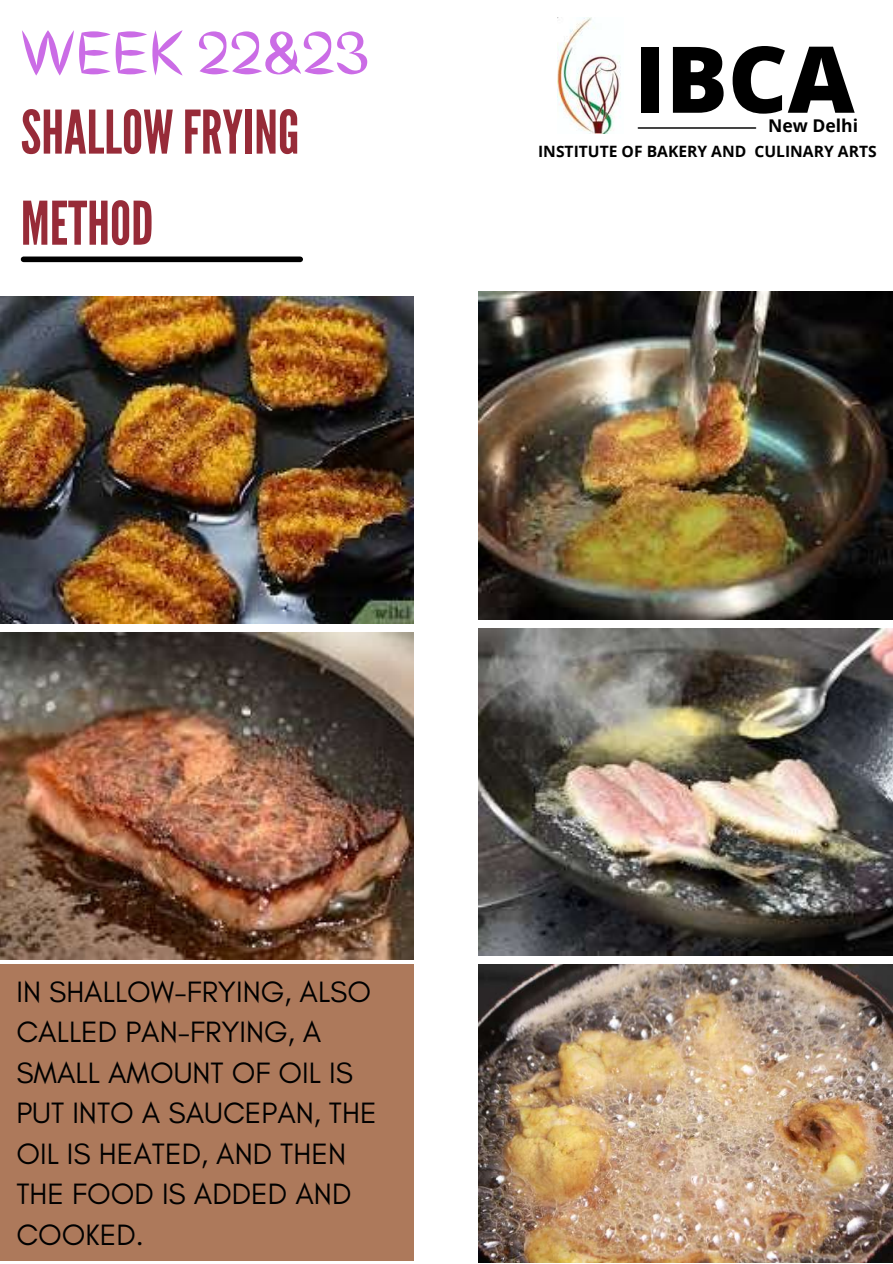
<style>
.page{position:relative;width:893px;height:1264px;background:#fff}
.page>*{position:absolute;margin:0;border:0;box-sizing:border-box;transform-origin:0 0}
.t1{font:800 92.1px "Open Sans";color:#000}
.t2{font:60px/91.1px "League Gothic";color:#972b38}
.t3{font:700 60px "Anahaw";color:#cb6ce6}
.t4{font:30px/40.5px "Glacial Indifference";color:#000}
.t5{font:700 17.55px "Open Sans";color:#000}
.t6{font:700 15.6px "Open Sans";color:#000}
</style>
<div class="page">
<img style="left:557px;top:18px;width:64px;height:115px">
<hr style="left:638px;top:127px;width:117px;height:2px;background:#000">
<img style="left:479px;top:292px;width:413px;height:327px">
<img style="left:479px;top:628px;width:413px;height:327px">
<img style="left:479px;top:964px;width:413px;height:298px">
<div style="left:0;top:964px;width:414px;height:296px;background:#ad795b"></div>
<div style="left:24px;top:256px;width:276px;height:6px;background:#000"></div>
<img style="left:0;top:296px;width:413px;height:327px">
<img style="left:0;top:632px;width:413px;height:327px">
<h2 class="t3" style="left:21px;top:17px;width:349px">WEEK 22&amp;23</h2>
<h2 class="t2" style="left:21px;top:88px;width:280px">SHALLOW FRYING<br>METHOD</h2>
<h1 class="t1" style="left:633px;top:14px;width:222px">IBCA</h1>
<p class="t5" style="left:768px;top:113px;width:91px">New Delhi</p>
<p class="t6" style="left:538px;top:140px;width:340px">INSTITUTE OF BAKERY AND CULINARY ARTS</p>
<p class="t4" style="left:16px;top:971px;width:362px">IN SHALLOW-FRYING, ALSO<br>CALLED PAN-FRYING, A<br>SMALL AMOUNT OF OIL IS<br>PUT INTO A SAUCEPAN, THE<br>OIL IS HEATED, AND THEN<br>THE FOOD IS ADDED AND<br>COOKED.</p>
</div>
